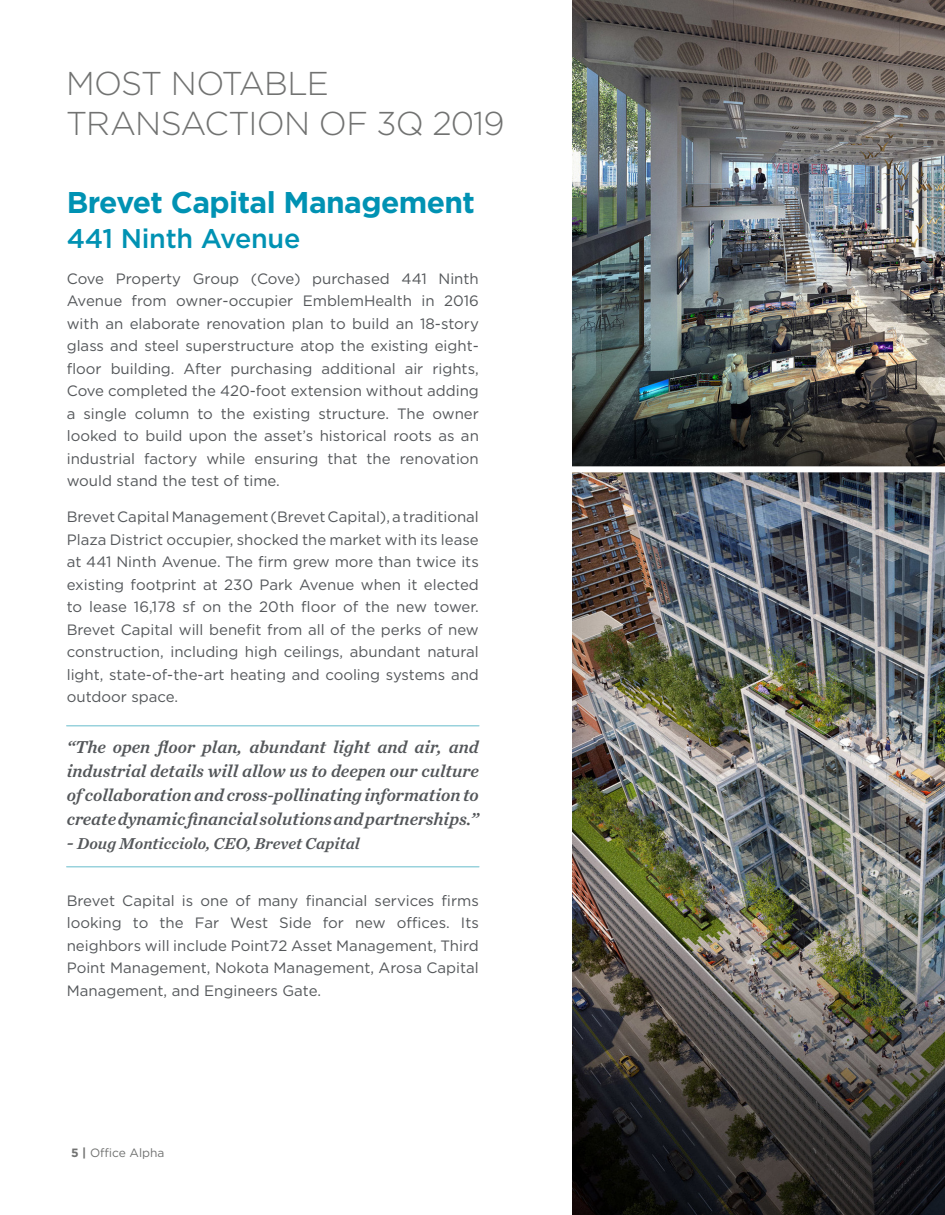
<style>
.page{position:relative;width:945px;height:1215px;background:#fff}
.page>*{position:absolute;margin:0;border:0;box-sizing:border-box;transform-origin:0 0}
.Page_Header{font:300 33px/39.6px "Gotham";letter-spacing:-.025em;color:#717271}
.Header_2{font:700 30px "Gotham";letter-spacing:-.02em;color:#0092b3}
.Header_2-2{font:500 27px "Gotham";letter-spacing:-.01em;color:#0092b3}
.Body_Text_4{font:italic 18px/24px "Chronicle Text G2 Semi";color:#54575a;text-align:justify}
.Body_Text_4-2{font:italic 16.5px "Chronicle Text G2 Semi";color:#54575a}
.Body_Text_4-3{font:15px/22.5px "Gotham";color:#54575a;text-align:justify}
.t1{font:12px "Gotham";color:#717271}
.s1{font-size:19.5px}
.s2{font-weight:700}
</style>
<div class="page">
<img style="left:573px;top:0;width:372px;height:1215px">
<hr style="left:67px;top:866px;width:412px;height:2px;background:#99d2dc">
<hr style="left:67px;top:725px;width:412px;height:2px;background:#99d2dc">
<div style="left:532px;top:466px;width:413px;height:6px;background:#fff"></div>
<p class="Page_Header" style="left:66px;top:63px;width:440px">MOST NOTABLE<br>TRANSACTION OF 3Q 2019</p>
<p class="Header_2" style="left:67px;top:183px;width:410px">Brevet Capital Management</p>
<p class="Header_2-2" style="left:67px;top:221px;width:235px">441 Ninth Avenue</p>
<p class="Body_Text_4-3" style="left:67px;top:267px;width:414px">Cove Property Group (Cove) purchased 441 Ninth Avenue from owner-occupier EmblemHealth in 2016 with an elaborate renovation plan to build an 18-story glass and steel superstructure atop the existing eight&shy;floor building. After purchasing additional air rights, Cove completed the 420-foot extension without adding a single column to the existing structure. The owner looked to build upon the asset’s historical roots as an industrial factory while ensuring that the renovation would stand the test of time.</p>
<p class="Body_Text_4-3" style="left:67px;top:505px;width:414px">Brevet Capital Management (Brevet Capital), a traditional Plaza District occupier, shocked the market with its lease at 441 Ninth Avenue. The firm grew more than twice its existing footprint at 230 Park Avenue when it elected to lease 16,178 sf on the 20th floor of the new tower.<br>Brevet Capital will benefit from all of the perks of new construction, including high ceilings, abundant natural light, state-of-the-art heating and cooling systems and outdoor space.</p>
<p class="Body_Text_4" style="left:67px;top:734px;width:414px">“The open floor plan, abundant light and air, and industrial details will allow us to deepen our culture of collaboration and cross-pollinating information to create dynamic financial solutions and partnerships.”</p>
<p class="Body_Text_4-2" style="left:67px;top:831px;width:295px"><span class="s1">-</span> Doug Monticciolo, CEO, Brevet Capital</p>
<p class="Body_Text_4-3" style="left:67px;top:889px;width:414px">Brevet Capital is one of many financial services firms looking to the Far West Side for new offices. Its neighbors will include Point72 Asset Management, Third Point Management, Nokota Management, Arosa Capital Management, and Engineers Gate.</p>
<p class="t1" style="left:71px;top:1145px;width:95px"><span class="s2">5 |</span> Office Alpha</p>
</div>
